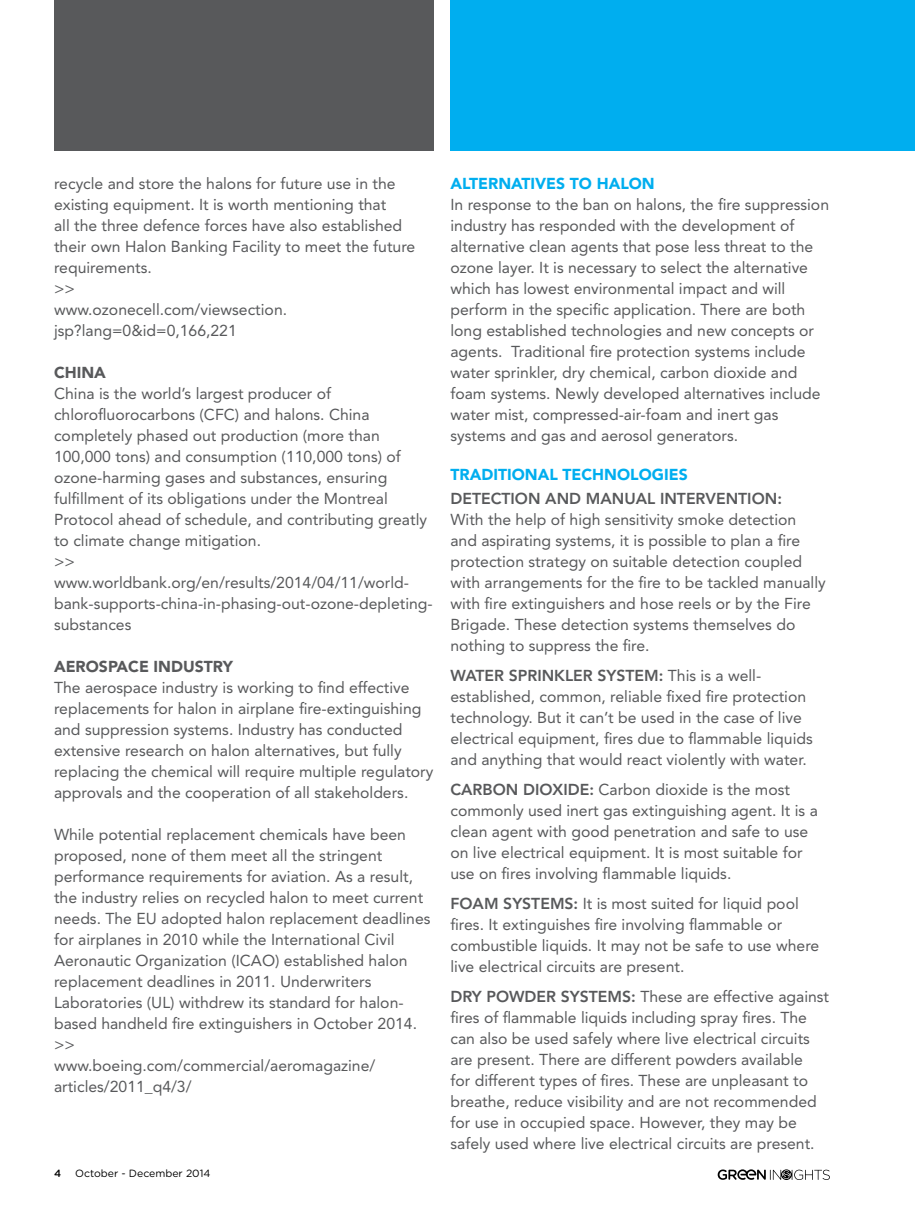
<style>
.page{position:relative;width:915px;height:1212px;background:#fff}
.page>*{position:absolute;margin:0;border:0;box-sizing:border-box;transform-origin:0 0}
.t1{font:15.75px/21px "Avenir LT Std";color:#58595b}
.t2{font:900 15.75px "Avenir LT Std";color:#00aeef}
.t3{font:800 15.75px "Avenir LT Std";color:#58595b}
.t4{font:900 15.75px "Avenir LT Std";color:#58595b}
.t5{font:10.5px "Gotham Rounded";color:#000}
.t6{font:500 10.5px "Gotham Rounded";color:#000}
.s1{font-weight:800}
</style>
<div class="page">
<svg style="left:717px;top:1169px;width:112px;height:11px"></svg>
<div style="left:54px;top:0;width:379px;height:151px;background:#58595b"></div>
<div style="left:450px;top:0;width:464px;height:151px;background:#00aeef"></div>
<p class="t1" style="left:54px;top:173px;width:362px">recycle and store the halons for future use in the existing equipment. It is worth mentioning that<br>all the three defence forces have also established their own Halon Banking Facility to meet the future requirements.<br>&gt;&gt;<br>www.ozonecell.com/viewsection. jsp?lang=0&amp;id=0,166,221</p>
<p class="t4" style="left:54px;top:363px;width:53px">CHINA</p>
<p class="t1" style="left:54px;top:383px;width:380px">China is the world’s largest producer of chlorofluorocarbons (CFC) and halons. China completely phased out production (more than 100,000 tons) and consumption (110,000 tons) of ozone-harming gases and substances, ensuring fulfillment of its obligations under the Montreal Protocol ahead of schedule, and contributing greatly to climate change mitigation.<br>&gt;&gt; www.worldbank.org/en/results/2014/04/11/world&shy;bank-supports-china-in-phasing-out-ozone-depleting&shy;substances</p>
<p class="t4" style="left:54px;top:657px;width:180px">AEROSPACE INDUSTRY</p>
<p class="t1" style="left:54px;top:677px;width:381px">The aerospace industry is working to find effective replacements for halon in airplane fire-extinguishing and suppression systems. Industry has conducted extensive research on halon alternatives, but fully replacing the chemical will require multiple regulatory approvals and the cooperation of all stakeholders.</p>
<p class="t1" style="left:54px;top:824px;width:378px">While potential replacement chemicals have been proposed, none of them meet all the stringent performance requirements for aviation. As a result, the industry relies on recycled halon to meet current needs. The EU adopted halon replacement deadlines for airplanes in 2010 while the International Civil Aeronautic Organization (ICAO) established halon replacement deadlines in 2011. Underwriters Laboratories (UL) withdrew its standard for halon&shy;based handheld fire extinguishers in October 2014. &gt;&gt;<br>www.boeing.com/commercial/aeromagazine/ articles/2011_q4/3/</p>
<p class="t6" style="left:54px;top:1166px;width:9px">4</p>
<p class="t5" style="left:75px;top:1166px;width:137px">October - December 2014</p>
<p class="t2" style="left:450px;top:174px;width:206px">ALTERNATIVES TO HALON</p>
<p class="t1" style="left:450px;top:194px;width:380px">In response to the ban on halons, the fire suppression industry has responded with the development of alternative clean agents that pose less threat to the ozone layer. It is necessary to select the alternative which has lowest environmental impact and will perform in the specific application. There are both long established technologies and new concepts or agents. Traditional fire protection systems include water sprinkler, dry chemical, carbon dioxide and foam systems. Newly developed alternatives include water mist, compressed-air-foam and inert gas systems and gas and aerosol generators.</p>
<p class="t2" style="left:450px;top:465px;width:228px">TRADITIONAL TECHNOLOGIES</p>
<p class="t3" style="left:450px;top:489px;width:333px">DETECTIO N AND MANUAL INTERVENTIO N:</p>
<p class="t1" style="left:450px;top:509px;width:376px">With the help of high sensitivity smoke detection and aspirating systems, it is possible to plan a fire protection strategy on suitable detection coupled with arrangements for the fire to be tackled manually with fire extinguishers and hose reels or by the Fire Brigade. These detection systems themselves do nothing to suppress the fire.</p>
<p class="t1" style="left:450px;top:665px;width:364px"><span class="s1">WATER SPRINKLER SYSTEM :</span> This is a well&shy;established, common, reliable fixed fire protection technology. But it can’t be used in the case of live electrical equipment, fires due to flammable liquids and anything that would react violently with water.</p>
<p class="t1" style="left:450px;top:779px;width:369px"><span class="s1">CARBON DIOXIDE:</span> Carbon dioxide is the most commonly used inert gas extinguishing agent. It is a clean agent with good penetration and safe to use on live electrical equipment. It is most suitable for use on fires involving flammable liquids.</p>
<p class="t1" style="left:450px;top:893px;width:370px"><span class="s1">FOAM SYSTEMS:</span> It is most suited for liquid pool fires. It extinguishes fire involving flammable or combustible liquids. It may not be safe to use where live electrical circuits are present.</p>
<p class="t3" style="left:450px;top:987px;width:49px">DRY POWD</p>
<p class="t1" style="left:450px;top:986px;width:380px;text-indent:86px"><span class="s1">ER SYSTEMS :</span> These are effective against fires of flammable liquids including spray fires. The can also be used safely where live electrical circuits are present. There are different powders available<br>for different types of fires. These are unpleasant to breathe, reduce visibility and are not recommended for use in occupied space. However, they may be safely used where live electrical circuits are present.</p>
</div>
